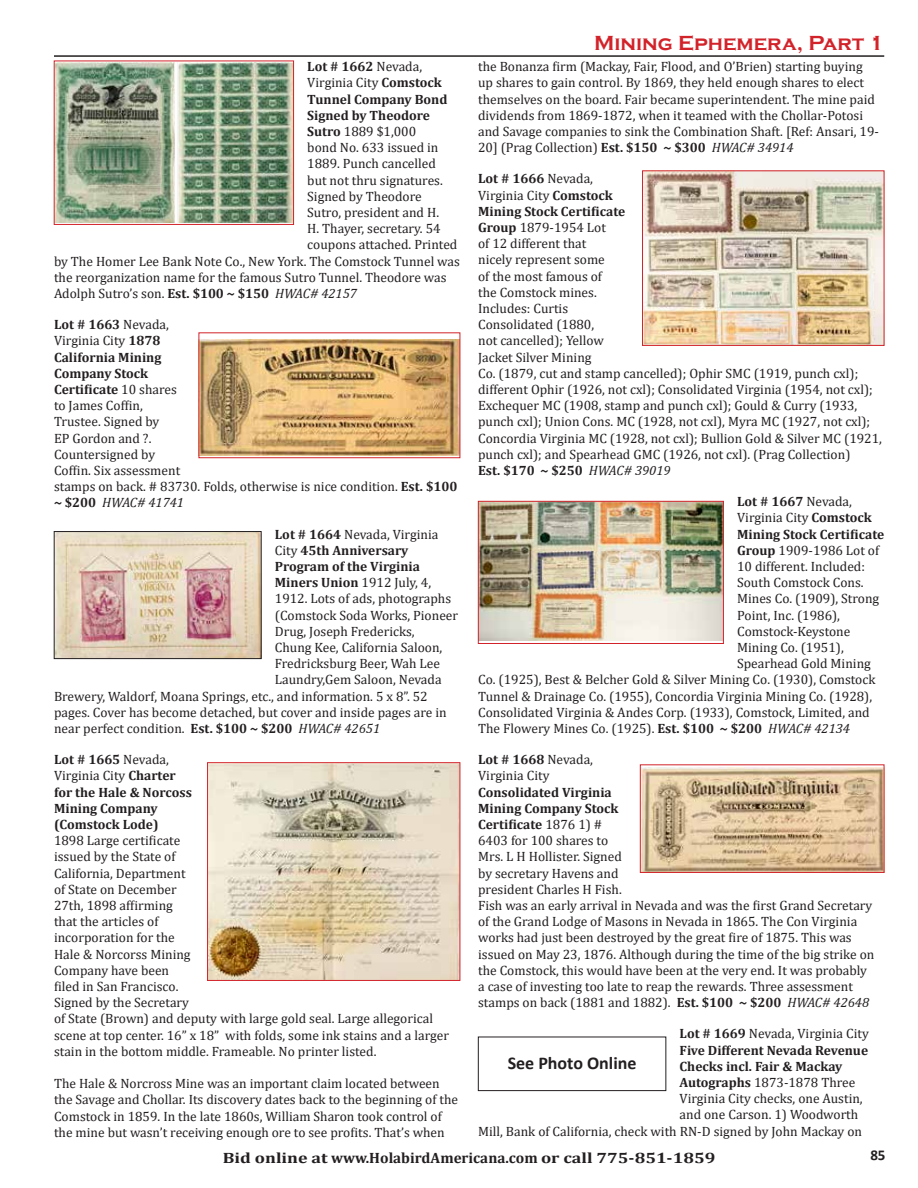
<style>
.page{position:relative;width:918px;height:1188px;background:#fff}
.page>*{position:absolute;margin:0;border:0;box-sizing:border-box;transform-origin:0 0}
.t1{font:700 21px "Copperplate Gothic";color:#d2232a}
.t2{font:700 18px "Calibri";color:#231f20}
.t3{font:700 15px "Cambria";color:#231f20;scale:1.2 1}
.t4{font:700 15px "Calibri";color:#231f20}
.t5{font:13.5px/16.2px "Cambria";color:#231f20}
.t6{font:700 13.5px/16.2px "Cambria";color:#231f20}
.s1{font-weight:400}
.s2{font-weight:700}
.s3{font-style:italic}
</style>
<div class="page">
<hr style="left:54px;top:55px;width:830px;height:2px;background:#231f20">
<img style="left:56px;top:63px;width:236px;height:159px">
<div style="left:54px;top:61px;width:240px;height:164px;border:1px solid #d2232a"></div>
<img style="left:644px;top:173px;width:238px;height:171px">
<div style="left:642px;top:171px;width:242px;height:175px;border:1px solid #d2232a"></div>
<img style="left:480px;top:503px;width:242px;height:138px">
<div style="left:478px;top:501px;width:246px;height:143px;border:1px solid #d2232a"></div>
<div style="left:478px;top:1037px;width:188px;height:54px;border:1px solid #231f20"></div>
<img style="left:209px;top:764px;width:249px;height:215px">
<div style="left:207px;top:762px;width:253px;height:219px;border:1px solid #d2232a"></div>
<img style="left:201px;top:339px;width:257px;height:117px">
<div style="left:199px;top:333px;width:261px;height:125px;border:1px solid #d2232a"></div>
<img style="left:56px;top:533px;width:203px;height:124px">
<div style="left:54px;top:531px;width:207px;height:128px;border:1px solid #231f20"></div>
<img style="left:642px;top:767px;width:240px;height:104px">
<div style="left:640px;top:765px;width:244px;height:108px;border:1px solid #d2232a"></div>
<p class="t6" style="left:307px;top:58px;width:116px">Lot # 1662 <span class="s1">Nevada,</span></p>
<p class="t5" style="left:307px;top:75px;width:136px">Virginia City <span class="s2">Comstock</span></p>
<p class="t6" style="left:307px;top:91px;width:142px">Tunnel Company Bond</p>
<p class="t6" style="left:307px;top:107px;width:124px">Signed by Theodore</p>
<p class="t5" style="left:307px;top:123px;width:111px"><span class="s2">Sutro</span> 1889 $1,000</p>
<p class="t5" style="left:307px;top:139px;width:133px">bond No. 633 issued in</p>
<p class="t5" style="left:307px;top:156px;width:130px">1889. Punch cancelled</p>
<p class="t5" style="left:307px;top:172px;width:137px">but not thru signatures.</p>
<p class="t5" style="left:307px;top:188px;width:116px">Signed by Theodore</p>
<p class="t5" style="left:307px;top:204px;width:133px">Sutro, president and H.</p>
<p class="t5" style="left:307px;top:220px;width:135px">H. Thayer, secretary. 54</p>
<p class="t5" style="left:307px;top:237px;width:152px">coupons attached. Printed</p>
<p class="t5" style="left:54px;top:253px;width:407px">by The Homer Lee Bank Note Co., New York. The Comstock Tunnel was</p>
<p class="t5" style="left:54px;top:269px;width:394px">the reorganization name for the famous Sutro Tunnel. Theodore was</p>
<p class="t5" style="left:54px;top:285px;width:305px">Adolph Sutro’s son. <span class="s2">Est. $100 ~ $150</span> <span class="s3">HWAC# 42157</span></p>
<p class="t5" style="left:54px;top:316px;width:405px"><span class="s2">Lot # 1663</span> Nevada,<br>Virginia City <span class="s2">1878<br>California Mining<br>Company Stock<br>Certificate</span> 10 shares<br>to James Coffin,<br>Trustee. Signed by<br>EP Gordon and ?.<br>Countersigned by<br>Coffin. Six assessment<br>stamps on back. # 83730. Folds, otherwise is nice condition. <span class="s2">Est. $100 ~ $200</span> <span class="s3">HWAC# 41741</span></p>
<p class="t5" style="left:275px;top:526px;width:165px"><span class="s2">Lot # 1664</span> Nevada, Virginia</p>
<p class="t6" style="left:275px;top:542px;width:135px"><span class="s1">City</span> 45th Anniversary</p>
<p class="t6" style="left:275px;top:558px;width:147px">Program of the Virginia</p>
<p class="t6" style="left:275px;top:574px;width:158px">Miners Union <span class="s1">1912 July, 4,</span></p>
<p class="t5" style="left:275px;top:591px;width:178px">1912. Lots of ads, photographs</p>
<p class="t5" style="left:275px;top:607px;width:185px">(Comstock Soda Works, Pioneer</p>
<p class="t5" style="left:275px;top:623px;width:141px">Drug, Joseph Fredericks,</p>
<p class="t5" style="left:275px;top:639px;width:169px">Chung Kee, California Saloon,</p>
<p class="t5" style="left:275px;top:655px;width:167px">Fredricksburg Beer, Wah Lee</p>
<p class="t5" style="left:275px;top:672px;width:168px">Laundry,Gem Saloon, Nevada</p>
<p class="t5" style="left:54px;top:688px;width:375px">Brewery, Waldorf, Moana Springs, etc., and information. 5 x 8”. 52</p>
<p class="t5" style="left:54px;top:704px;width:394px">pages. Cover has become detached, but cover and inside pages are in</p>
<p class="t5" style="left:54px;top:720px;width:328px">near perfect condition. <span class="s2">Est. $100 ~ $200</span> <span class="s3">HWAC# 42651</span></p>
<p class="t6" style="left:54px;top:751px;width:139px">Lot # 1665 <span class="s1">Nevada,<br>Virginia City</span> Charter for the Hale &amp; Norcoss<br>Mining Company (Comstock Lode)</p>
<p class="t5" style="left:54px;top:832px;width:397px">1898 Large certificate<br>issued by the State of<br>California, Department<br>of State on December<br>27th, 1898 affirming<br>that the articles of<br>incorporation for the<br>Hale &amp; Norcorss Mining<br>Company have been<br>filed in San Francisco.<br>Signed by the Secretary<br>of State (Brown) and deputy with large gold seal. Large allegorical scene at top center. 16” x 18” with folds, some ink stains and a larger stain in the bottom middle. Frameable. No printer listed.</p>
<p class="t5" style="left:54px;top:1075px;width:406px">The Hale &amp; Norcross Mine was an important claim located between the Savage and Chollar. Its discovery dates back to the beginning of the Comstock in 1859. In the late 1860s, William Sharon took control of the mine but wasn’t receiving enough ore to see profits. That’s when</p>
<h1 class="t1" style="left:594px;top:32px;width:292px">Mining Ephemera, Part 1</h1>
<p class="t5" style="left:478px;top:58px;width:402px">the Bonanza firm (Mackay, Fair, Flood, and O’Brien) starting buying up shares to gain control. By 1869, they held enough shares to elect themselves on the board. Fair became superintendent. The mine paid dividends from 1869-1872, when it teamed with the Chollar-Potosi and Savage companies to sink the Combination Shaft. [Ref: Ansari, 19- 20] (Prag Collection) <span class="s2">Est. $150 ~ $300</span> <span class="s3">HWAC# 34914</span></p>
<p class="t5" style="left:478px;top:171px;width:405px"><span class="s2">Lot # 1666</span> Nevada,<br>Virginia City <span class="s2">Comstock<br>Mining Stock Certificate<br>Group</span> 1879-1954 Lot<br>of 12 different that<br>nicely represent some<br>of the most famous of<br>the Comstock mines.<br>Includes: Curtis<br>Consolidated (1880,<br>not cancelled); Yellow<br>Jacket Silver Mining<br>Co. (1879, cut and stamp cancelled); Ophir SMC (1919, punch cxl); different Ophir (1926, not cxl); Consolidated Virginia (1954, not cxl); Exchequer MC (1908, stamp and punch cxl); Gould &amp; Curry (1933, punch cxl); Union Cons. MC (1928, not cxl), Myra MC (1927, not cxl); Concordia Virginia MC (1928, not cxl); Bullion Gold &amp; Silver MC (1921, punch cxl); and Spearhead GMC (1926, not cxl). (Prag Collection)<br><span class="s2">Est. $170 ~ $250</span> <span class="s3">HWAC# 39019</span></p>
<p class="t6" style="left:737px;top:493px;width:116px">Lot # 1667 <span class="s1">Nevada,</span></p>
<p class="t5" style="left:737px;top:510px;width:136px">Virginia City <span class="s2">Comstock</span></p>
<p class="t6" style="left:737px;top:525px;width:149px">Mining Stock Certificate</p>
<p class="t5" style="left:737px;top:542px;width:144px"><span class="s2">Group</span> 1909-1986 Lot of</p>
<p class="t5" style="left:737px;top:558px;width:129px">10 different. Included:</p>
<p class="t5" style="left:737px;top:574px;width:128px">South Comstock Cons.</p>
<p class="t5" style="left:737px;top:591px;width:144px">Mines Co. (1909), Strong</p>
<p class="t5" style="left:737px;top:607px;width:104px">Point, Inc. (1986),</p>
<p class="t5" style="left:737px;top:623px;width:115px">Comstock-Keystone</p>
<p class="t5" style="left:737px;top:639px;width:108px">Mining Co. (1951),</p>
<p class="t5" style="left:737px;top:655px;width:135px">Spearhead Gold Mining</p>
<p class="t5" style="left:478px;top:672px;width:399px">Co. (1925), Best &amp; Belcher Gold &amp; Silver Mining Co. (1930), Comstock</p>
<p class="t5" style="left:478px;top:688px;width:396px">Tunnel &amp; Drainage Co. (1955), Concordia Virginia Mining Co. (1928),</p>
<p class="t5" style="left:478px;top:704px;width:393px">Consolidated Virginia &amp; Andes Corp. (1933), Comstock, Limited, and</p>
<p class="t5" style="left:478px;top:720px;width:373px">The Flowery Mines Co. (1925). <span class="s2">Est. $100 ~ $200</span> <span class="s3">HWAC# 42134</span></p>
<p class="t5" style="left:478px;top:751px;width:116px"><span class="s2">Lot # 1668</span> Nevada,<br>Virginia City</p>
<p class="t5" style="left:478px;top:784px;width:398px"><span class="s2">Consolidated Virginia<br>Mining Company Stock<br>Certificate</span> 1876 1) #<br>6403 for 100 shares to<br>Mrs. L H Hollister. Signed<br>by secretary Havens and<br>president Charles H Fish.<br>Fish was an early arrival in Nevada and was the first Grand Secretary of the Grand Lodge of Masons in Nevada in 1865. The Con Virginia works had just been destroyed by the great fire of 1875. This was issued on May 23, 1876. Although during the time of the big strike on the Comstock, this would have been at the very end. It was probably a case of investing too late to reap the rewards. Three assessment stamps on back (1881 and 1882). <span class="s2">Est. $100 ~ $200</span> <span class="s3">HWAC# 42648</span></p>
<p class="t5" style="left:680px;top:1026px;width:191px"><span class="s2">Lot # 1669</span> Nevada, Virginia City</p>
<p class="t6" style="left:680px;top:1041px;width:190px">Five Different Nevada Revenue</p>
<p class="t6" style="left:680px;top:1058px;width:164px">Checks incl. Fair &amp; Mackay</p>
<p class="t5" style="left:680px;top:1074px;width:177px"><span class="s2">Autographs</span> 1873-1878 Three</p>
<p class="t5" style="left:680px;top:1090px;width:185px">Virginia City checks, one Austin,</p>
<p class="t5" style="left:680px;top:1107px;width:180px">and one Carson. 1) Woodworth</p>
<p class="t5" style="left:478px;top:1123px;width:385px">Mill, Bank of California, check with RN-D signed by John Mackay on</p>
<h2 class="t2" style="left:508px;top:1050px;width:130px">See Photo Online</h2>
<p class="t3" style="left:223px;top:1147px;width:412px">Bid online at www.HolabirdAmericana.com or call 775-851-1859</p>
<p class="t4" style="left:870px;top:1145px;width:17px">85</p>
</div>
